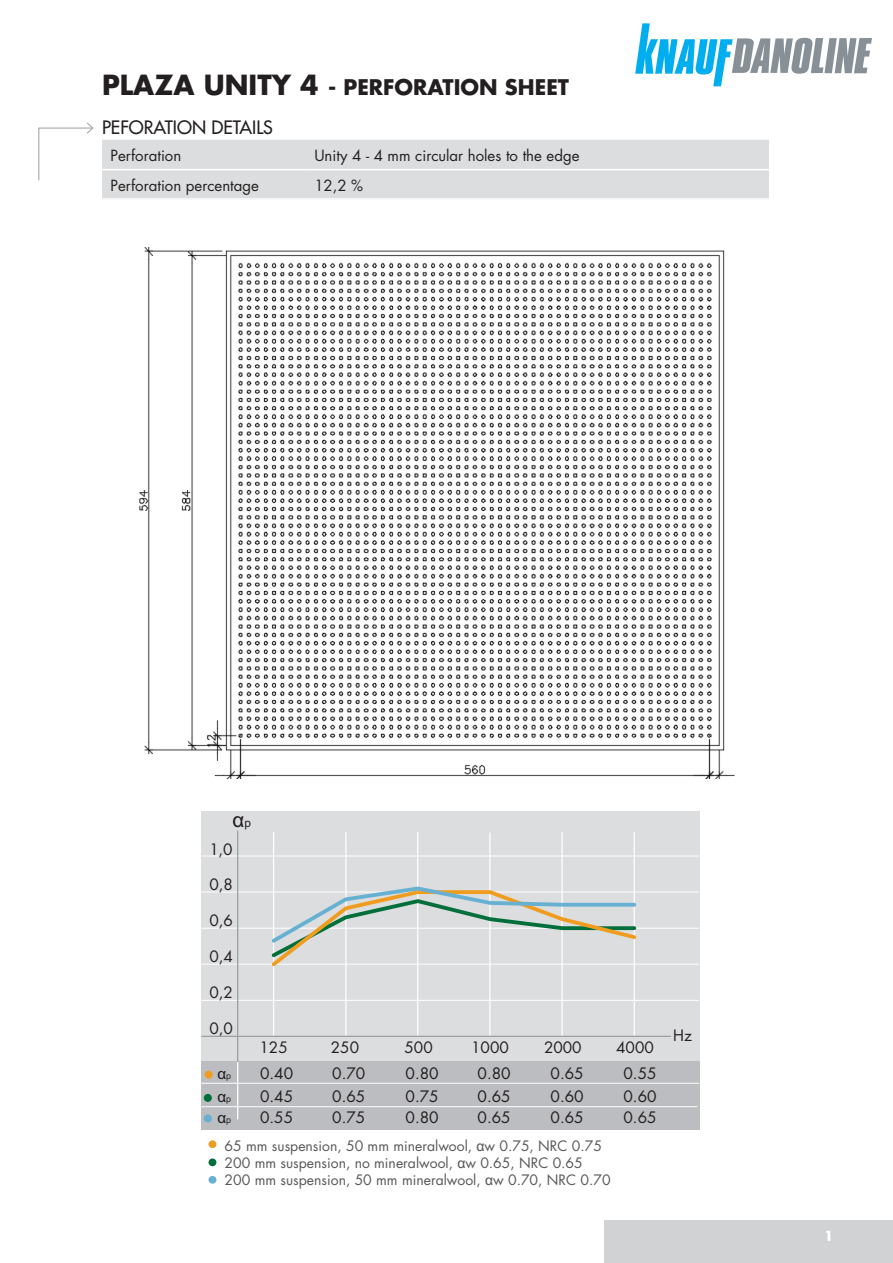
<style>
.page{position:relative;width:893px;height:1263px;background:#fff}
.page>*{position:absolute;margin:0;border:0;box-sizing:border-box;transform-origin:0 0}
.t1{font:700 21px "Futura Std";color:#231f20}
.t2{font:20.55px "Arial";color:#231f20}
.t3{font:500 18px "Futura Std";color:#231f20}
.t4{font:15.3px "Futura Std";color:#231f20}
.t5{font:15.3px "Arial";color:#231f20}
.t6{font:15px "Futura Std";color:#231f20}
.Akustik_text{font:13.95px "Futura Std";color:#57585a}
.t7{font:700 13.5px "Futura Std";color:#fff}
.s1{font-size:27px}
.s2{font-size:11.85px}
.s3{font-size:8.85px}
.s4{font-family:"Arial"}
</style>
<div class="page">
<div style="left:604px;top:1220px;width:289px;height:43px;background:#d1d2d4"></div>
<svg style="left:635px;top:23px;width:237px;height:63px"></svg>
<svg style="left:38px;top:122px;width:56px;height:59px"></svg>
<img style="left:139px;top:247px;width:596px;height:531px">
<div style="left:201px;top:811px;width:498px;height:308px;background:#dcdddf"></div>
<hr style="left:201px;top:856px;width:498px;height:1px;background:#fff">
<hr style="left:201px;top:892px;width:498px;height:1px;background:#fff">
<hr style="left:201px;top:928px;width:498px;height:1px;background:#fff">
<hr style="left:201px;top:964px;width:498px;height:1px;background:#fff">
<hr style="left:201px;top:1000px;width:498px;height:1px;background:#fff">
<hr style="left:273px;top:832px;width:1px;height:204px;background:#fff">
<hr style="left:345px;top:832px;width:2px;height:204px;background:#fff">
<hr style="left:417px;top:832px;width:1px;height:204px;background:#fff">
<hr style="left:489px;top:832px;width:2px;height:204px;background:#fff">
<hr style="left:561px;top:832px;width:2px;height:204px;background:#fff">
<hr style="left:634px;top:832px;width:1px;height:204px;background:#fff">
<div style="left:201px;top:1061px;width:498px;height:69px;background:#bcbdc0"></div>
<hr style="left:237px;top:1061px;width:1px;height:58px;background:#fff">
<hr style="left:201px;top:1083px;width:498px;height:1px;background:#fff">
<hr style="left:199px;top:1106px;width:498px;height:1px;background:#fff">
<hr style="left:237px;top:831px;width:1px;height:230px;background:#9d9fa2">
<hr style="left:202px;top:1036px;width:469px;height:1px;background:#9d9fa2">
<div style="left:205px;top:1070px;width:8px;height:9px;background:#ef9d1f;border-radius:50%"></div>
<div style="left:204px;top:1094px;width:8px;height:8px;background:#006f3a;border-radius:50%"></div>
<div style="left:204px;top:1114px;width:8px;height:8px;background:#66b1d2;border-radius:50%"></div>
<svg style="left:268px;top:885px;width:371px;height:84px"></svg>
<div style="left:209px;top:1140px;width:7px;height:8px;background:#ef9d1f;border-radius:50%"></div>
<div style="left:209px;top:1158px;width:7px;height:8px;background:#006f3a;border-radius:50%"></div>
<div style="left:209px;top:1176px;width:7px;height:8px;background:#66b1d2;border-radius:50%"></div>
<div style="left:102px;top:140px;width:667px;height:58px;background:#dcdddf"></div>
<hr style="left:102px;top:169px;width:204px;height:1px;background:#fff">
<hr style="left:306px;top:169px;width:463px;height:1px;background:#fff">
<p class="t1" style="left:102px;top:73px;width:468px"><span class="s1">PLAZA UNITY 4</span> - PERFORATION SHEET</p>
<p class="t3" style="left:102px;top:116px;width:172px">PEFORATION DETAILS</p>
<p class="t6" style="left:111px;top:146px;width:72px">Perforation</p>
<p class="t6" style="left:314px;top:146px;width:267px">Unity 4 - 4 mm circular holes to the edge</p>
<p class="t6" style="left:111px;top:175px;width:150px">Perforation percentage</p>
<p class="t6" style="left:314px;top:175px;width:50px">12,2 %</p>
<p class="t2" style="left:233px;top:806px;width:20px">α<span class="s2">p</span></p>
<p class="t4" style="left:209px;top:839px;width:25px">1,0</p>
<p class="t4" style="left:209px;top:875px;width:25px">0,8</p>
<p class="t4" style="left:209px;top:910px;width:25px">0,6</p>
<p class="t4" style="left:209px;top:947px;width:25px">0,4</p>
<p class="t4" style="left:209px;top:983px;width:25px">0,2</p>
<p class="t4" style="left:209px;top:1018px;width:25px">0,0</p>
<p class="t4" style="left:260px;top:1037px;width:30px">125</p>
<p class="t4" style="left:331px;top:1037px;width:30px">250</p>
<p class="t4" style="left:405px;top:1037px;width:30px">500</p>
<p class="t4" style="left:471px;top:1037px;width:39px">1000</p>
<p class="t4" style="left:544px;top:1037px;width:39px">2000</p>
<p class="t4" style="left:616px;top:1037px;width:39px">4000</p>
<p class="t5" style="left:217px;top:1063px;width:15px">α<span class="s3">p</span></p>
<p class="t4" style="left:260px;top:1063px;width:35px">0.40</p>
<p class="t4" style="left:332px;top:1063px;width:35px">0.70</p>
<p class="t4" style="left:406px;top:1063px;width:35px">0.80</p>
<p class="t4" style="left:478px;top:1063px;width:35px">0.80</p>
<p class="t4" style="left:551px;top:1063px;width:35px">0.65</p>
<p class="t4" style="left:623px;top:1063px;width:35px">0.55</p>
<p class="t5" style="left:217px;top:1086px;width:15px">α<span class="s3">p</span></p>
<p class="t4" style="left:260px;top:1086px;width:35px">0.45</p>
<p class="t4" style="left:332px;top:1086px;width:35px">0.65</p>
<p class="t4" style="left:406px;top:1086px;width:35px">0.75</p>
<p class="t4" style="left:478px;top:1086px;width:35px">0.65</p>
<p class="t4" style="left:551px;top:1086px;width:35px">0.60</p>
<p class="t4" style="left:623px;top:1086px;width:35px">0.60</p>
<p class="t5" style="left:217px;top:1107px;width:15px">α<span class="s3">p</span></p>
<p class="t4" style="left:260px;top:1107px;width:35px">0.55</p>
<p class="t4" style="left:332px;top:1107px;width:35px">0.75</p>
<p class="t4" style="left:406px;top:1107px;width:35px">0.80</p>
<p class="t4" style="left:478px;top:1107px;width:35px">0.65</p>
<p class="t4" style="left:551px;top:1107px;width:35px">0.65</p>
<p class="t4" style="left:623px;top:1107px;width:35px">0.65</p>
<p class="Akustik_text" style="left:225px;top:1136px;width:379px">65 mm suspension, 50 mm mineralwool, <span class="s4">α</span>w 0.75, NRC 0.75</p>
<p class="Akustik_text" style="left:225px;top:1154px;width:360px">200 mm suspension, no mineralwool, <span class="s4">α</span>w 0.65, NRC 0.65</p>
<p class="Akustik_text" style="left:225px;top:1171px;width:387px">200 mm suspension, 50 mm mineralwool, <span class="s4">α</span>w 0.70, NRC 0.70</p>
<p class="t4" style="left:673px;top:1026px;width:20px">Hz</p>
<p class="t7" style="left:824px;top:1226px;width:11px">1</p>
</div>
